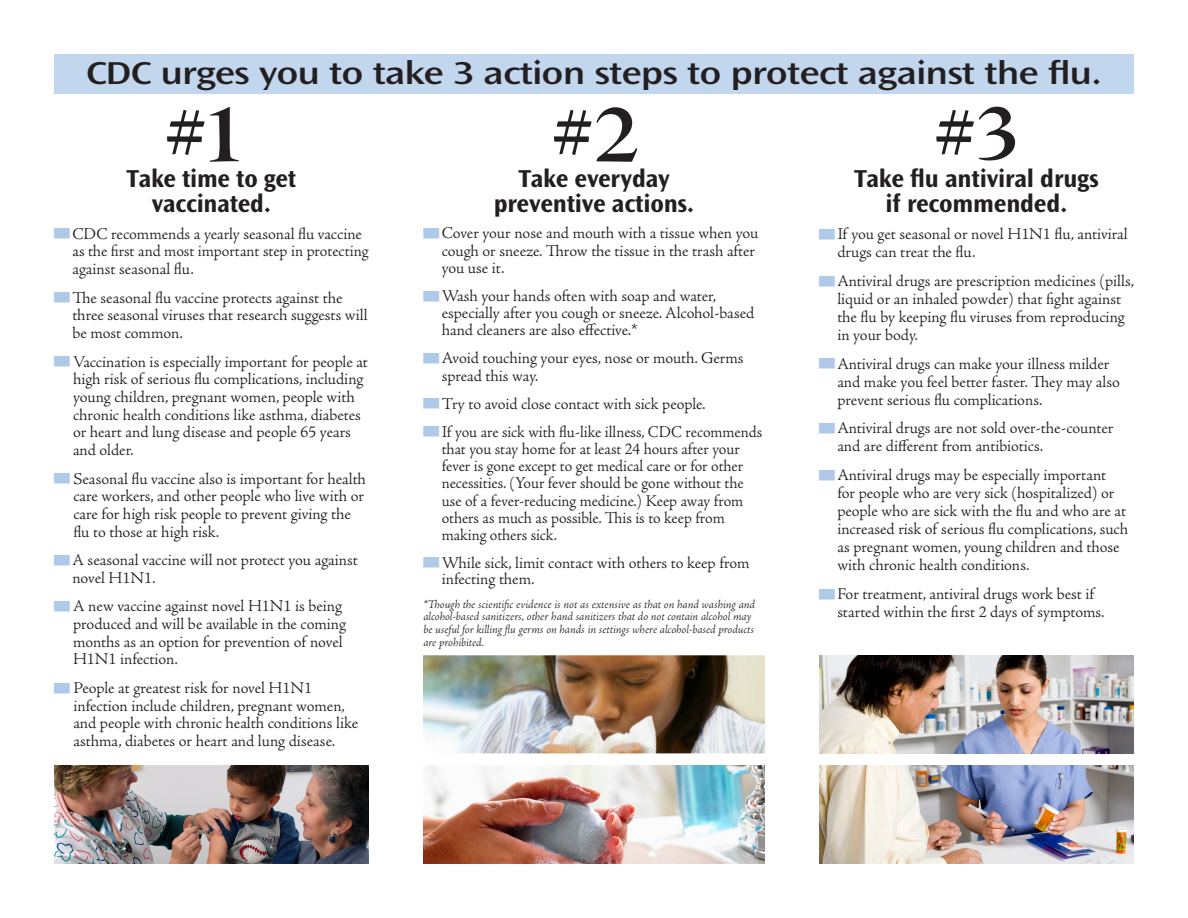
<style>
.page{position:relative;width:1188px;height:918px;background:#fff}
.page>*{position:absolute;margin:0;border:0;box-sizing:border-box;transform-origin:0 0}
._1__2__3{font:87.75px "Adobe Jenson Pro Bold Disp";color:#231f20;scale:1.11 1}
.body{font:600 expanded 33px "Ocean Sans Std";letter-spacing:-.01em;color:#231f20}
._1__2__3-2{font:700 25.5px/25.5px "Ocean Sans Std";letter-spacing:-.01em;color:#231f20;text-align:center}
.body-2{font:18.15px "Ocean Sans Std";color:#231f20}
.body-3{font:300 16.5px/17.7px "Adobe Jenson Pro";letter-spacing:-.005em;color:#231f20}
.body-4{font:italic 300 12px/12.8px "Adobe Jenson Pro";letter-spacing:-.005em;color:#231f20}
.s1{font-size:83.85px}
.s2{color:#afcae9}
</style>
<div class="page">
<div style="left:54px;top:54px;width:1080px;height:40px;background:#c2d6ee"></div>
<img style="left:819px;top:766px;width:315px;height:98px">
<img style="left:819px;top:655px;width:315px;height:98px">
<img style="left:423px;top:766px;width:342px;height:98px">
<img style="left:423px;top:655px;width:342px;height:98px">
<img style="left:54px;top:766px;width:315px;height:98px">
<p class="body-2" style="left:57px;top:56px;width:1075px">The Centers for Disease Control and Prevention (CDC) urges you to take the following actions to protect yourself and others from influenza (the flu):</p>
<p class="body" style="left:86px;top:54px;width:1017px">CDC urges you to take 3 action steps to protect against the flu.</p>
<p class="_1__2__3" style="left:933px;top:85px;width:80px">#<span class="s1">3</span></p>
<p class="_1__2__3-2" style="left:854px;top:166px;width:246px">Take flu antiviral drugs if recommended.</p>
<p class="body-3" style="left:837px;top:225px;width:292px;text-indent:-18px"><span class="s2">■</span> If you get seasonal or novel H1N1 flu, antiviral drugs can treat the flu.</p>
<p class="body-3" style="left:837px;top:272px;width:298px;text-indent:-18px"><span class="s2">■</span> Antiviral drugs are prescription medicines (pills, liquid or an inhaled powder) that fight against the flu by keeping flu viruses from reproducing in your body.</p>
<p class="body-3" style="left:837px;top:355px;width:284px;text-indent:-18px"><span class="s2">■</span> Antiviral drugs can make your illness milder and make you feel better faster. They may also prevent serious flu complications.</p>
<p class="body-3" style="left:837px;top:420px;width:278px;text-indent:-18px"><span class="s2">■</span> Antiviral drugs are not sold over-the-counter and are different from antibiotics.</p>
<p class="body-3" style="left:837px;top:466px;width:292px;text-indent:-18px"><span class="s2">■</span> Antiviral drugs may be especially important<br>for people who are very sick (hospitalized) or people who are sick with the flu and who are at increased risk of serious flu complications, such as pregnant women, young children and those with chronic health conditions.</p>
<p class="body-3" style="left:837px;top:585px;width:269px;text-indent:-18px"><span class="s2">■</span> For treatment, antiviral drugs work best if started within the first 2 days of symptoms.</p>
<p class="_1__2__3" style="left:164px;top:85px;width:76px">#1</p>
<p class="_1__2__3-2" style="left:127px;top:166px;width:171px">Take time to get vaccinated.</p>
<p class="body-3" style="left:72px;top:225px;width:298px;text-indent:-18px"><span class="s2">■</span> CDC recommends a yearly seasonal flu vaccine as the first and most important step in protecting against seasonal flu.</p>
<p class="body-3" style="left:72px;top:289px;width:297px;text-indent:-18px"><span class="s2">■</span> The seasonal flu vaccine protects against the three seasonal viruses that research suggests will be most common.</p>
<p class="body-3" style="left:73px;top:353px;width:297px;text-indent:-19px"><span class="s2">■</span> Vaccination is especially important for people at high risk of serious flu complications, including young children, pregnant women, people with chronic health conditions like asthma, diabetes or heart and lung disease and people 65 years and older.</p>
<p class="body-3" style="left:73px;top:470px;width:294px;text-indent:-19px"><span class="s2">■</span> Seasonal flu vaccine also is important for health care workers, and other people who live with or care for high risk people to prevent giving the flu to those at high risk.</p>
<p class="body-3" style="left:72px;top:551px;width:287px;text-indent:-18px"><span class="s2">■</span> A seasonal vaccine will not protect you against novel H1N1.</p>
<p class="body-3" style="left:73px;top:598px;width:275px;text-indent:-19px"><span class="s2">■</span> A new vaccine against novel H1N1 is being produced and will be available in the coming months as an option for prevention of novel H1N1 infection.</p>
<p class="body-3" style="left:73px;top:679px;width:286px;text-indent:-19px"><span class="s2">■</span> People at greatest risk for novel H1N1 infection include children, pregnant women, and people with chronic health conditions like asthma, diabetes or heart and lung disease.</p>
<p class="_1__2__3" style="left:551px;top:85px;width:80px">#2</p>
<p class="_1__2__3-2" style="left:494px;top:166px;width:202px">Take everyday preventive actions.</p>
<p class="body-3" style="left:442px;top:225px;width:318px;line-height:17.2px;text-indent:-18px"><span class="s2">■</span> Cover your nose and mouth with a tissue when you cough or sneeze. Throw the tissue in the trash after you use it.</p>
<p class="body-3" style="left:442px;top:287px;width:314px;line-height:17.2px;text-indent:-18px"><span class="s2">■</span> Wash your hands often with soap and water, especially after you cough or sneeze. Alcohol-based hand cleaners are also effective.*</p>
<p class="body-3" style="left:442px;top:350px;width:303px;line-height:17.2px;text-indent:-18px"><span class="s2">■</span> Avoid touching your eyes, nose or mouth. Germs spread this way.</p>
<p class="body-3" style="left:423px;top:395px;width:284px"><span class="s2">■</span> Try to avoid close contact with sick people.</p>
<p class="body-3" style="left:442px;top:423px;width:322px;line-height:17.2px;text-indent:-18px"><span class="s2">■</span> If you are sick with flu-like illness, CDC recommends that you stay home for at least 24 hours after your fever is gone except to get medical care or for other necessities. (Your fever should be gone without the use of a fever-reducing medicine.) Keep away from others as much as possible. This is to keep from making others sick.</p>
<p class="body-3" style="left:442px;top:554px;width:309px;line-height:16.5px;text-indent:-18px"><span class="s2">■</span> While sick, limit contact with others to keep from infecting them.</p>
<p class="body-4" style="left:423px;top:598px;width:333px">*Though the scientific evidence is not as extensive as that on hand washing and alcohol-based sanitizers, other hand sanitizers that do not contain alcohol may be useful for killing flu germs on hands in settings where alcohol-based products are prohibited.</p>
</div>
